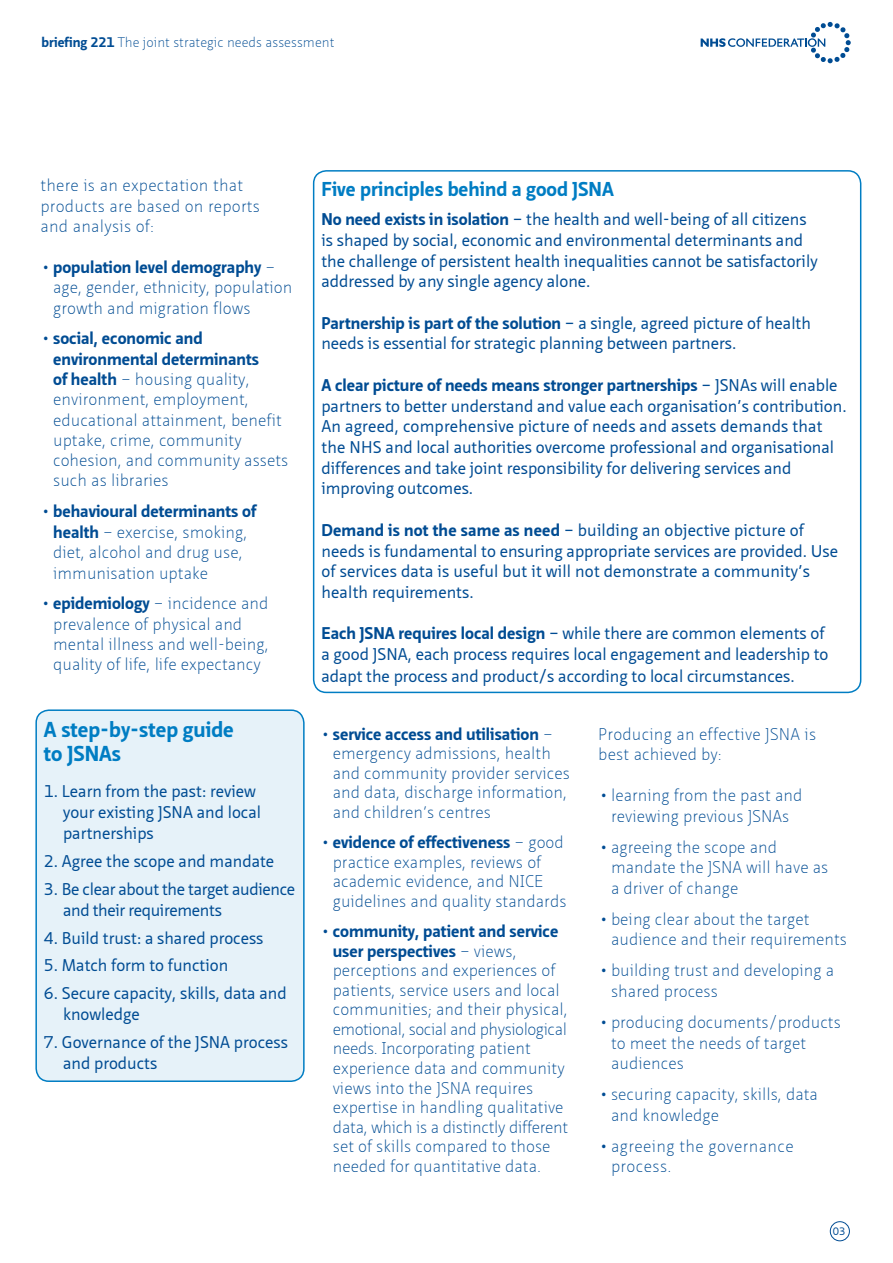
<style>
.page{position:relative;width:893px;height:1263px;background:#fff}
.page>*{position:absolute;margin:0;border:0;box-sizing:border-box;transform-origin:0 0}
.t1{font:700 21px/24px "Neue Sans";color:#007dc3}
.t2{font:700 19.5px "Neue Sans";color:#007dc3}
.t3{font:100 16.5px/19.6px "Neue Sans";color:#004c93}
.t4{font:16.5px/20.7px "Neue Sans";color:#004c93}
.t5{font:16.5px/21.3px "Neue Sans";letter-spacing:-.02em;color:#004c93}
.t6{font:100 16.5px/20.4px "Neue Sans";letter-spacing:.02em;color:#004c93}
.t7{font:100 13.5px "Neue Sans";color:#004c93}
.t8{font:10.5px "Neue Sans";color:#004c93}
.s1{font-weight:700}
.s2{font-weight:400}
</style>
<div class="page">
<svg style="left:701px;top:22px;width:150px;height:41px"></svg>
<div style="left:830px;top:1221px;width:20px;height:20px;border:1px solid #004c93;border-radius:50%"></div>
<div style="left:313px;top:170px;width:548px;height:523px;border:2px solid #007dc3;border-radius:13px"></div>
<div style="left:36px;top:710px;width:268px;height:371px;background:#e6f2f9;border-radius:13px"></div>
<div style="left:35px;top:709px;width:270px;height:373px;border:2px solid #007dc3;border-radius:13px"></div>
<p class="t7" style="left:42px;top:34px;width:294px"><span class="s1">briefing 221</span> The joint strategic needs assessment</p>
<p class="t3" style="left:40px;top:175px;width:221px;line-height:20.4px">there is an expectation that products are based on reports and analysis of:</p>
<p class="t3" style="left:53px;top:257px;width:241px;line-height:20.4px;text-indent:-11px"><span class="s2">•</span> <span class="s1">population level demography</span> – age, gender, ethnicity, population growth and migration flows</p>
<p class="t3" style="left:53px;top:329px;width:237px;line-height:20.2px;text-indent:-11px"><span class="s2">•</span> <span class="s1">social, economic and environmental determinants<br>of health</span> – housing quality, environment, employment, educational attainment, benefit uptake, crime, community cohesion, and community assets such as libraries</p>
<p class="t3" style="left:53px;top:502px;width:205px;line-height:20.4px;text-indent:-11px"><span class="s2">•</span> <span class="s1">behavioural determinants of health</span> – exercise, smoking, diet, alcohol and drug use, immunisation uptake</p>
<p class="t3" style="left:53px;top:594px;width:217px;line-height:20.1px;text-indent:-11px"><span class="s2">•</span> <span class="s1">epidemiology</span> – incidence and prevalence of physical and mental illness and well-being, quality of life, life expectancy</p>
<p class="t1" style="left:44px;top:717px;width:191px">A step-by-step guide to JSNAs</p>
<p class="t4" style="left:63px;top:781px;width:200px;line-height:21.3px;text-indent:-19px">1. Learn from the past: review your existing JSNA and local partnerships</p>
<p class="t4" style="left:44px;top:851px;width:232px">2. Agree the scope and mandate</p>
<p class="t5" style="left:63px;top:878px;width:234px;text-indent:-19px">3. Be clear about the target audience and their requirements</p>
<p class="t4" style="left:44px;top:928px;width:221px">4. Build trust: a shared process</p>
<p class="t4" style="left:44px;top:955px;width:186px">5. Match form to function</p>
<p class="t4" style="left:63px;top:983px;width:225px;line-height:21.3px;text-indent:-19px">6. Secure capacity, skills, data and knowledge</p>
<p class="t4" style="left:63px;top:1032px;width:226px;line-height:21.3px;text-indent:-19px">7. Governance of the JSNA process and products</p>
<p class="t2" style="left:321px;top:177px;width:294px">Five principles behind a good JSNA</p>
<p class="t4" style="left:321px;top:209px;width:498px"><span class="s1">No need exists in isolation</span> – the health and well-being of all citizens is shaped by social, economic and environmental determinants and the challenge of persistent health inequalities cannot be satisfactorily addressed by any single agency alone.</p>
<p class="t4" style="left:321px;top:313px;width:491px"><span class="s1">Partnership is part of the solution</span> – a single, agreed picture of health needs is essential for strategic planning between partners.</p>
<p class="t4" style="left:321px;top:375px;width:527px"><span class="s1">A clear picture of needs means stronger partnerships</span> – JSNAs will enable partners to better understand and value each organisation’s contribution.<br>An agreed, comprehensive picture of needs and assets demands that the NHS and local authorities overcome professional and organisational differences and take joint responsibility for delivering services and improving outcomes.</p>
<p class="t4" style="left:321px;top:520px;width:518px"><span class="s1">Demand is not the same as need</span> – building an objective picture of needs is fundamental to ensuring appropriate services are provided. Use of services data is useful but it will not demonstrate a community’s health requirements.</p>
<p class="t4" style="left:321px;top:623px;width:509px;line-height:21.1px"><span class="s1">Each JSNA requires local design</span> – while there are common elements of a good JSNA, each process requires local engagement and leadership to adapt the process and product/s according to local circumstances.</p>
<p class="t3" style="left:333px;top:724px;width:239px;text-indent:-11px"><span class="s2">•</span> <span class="s1">service access and utilisation</span> – emergency admissions, health and community provider services and data, discharge information, and children’s centres</p>
<p class="t3" style="left:333px;top:833px;width:235px;text-indent:-11px"><span class="s2">•</span> <span class="s1">evidence of effectiveness</span> – good practice examples, reviews of academic evidence, and NICE guidelines and quality standards</p>
<p class="t3" style="left:333px;top:922px;width:237px;text-indent:-11px"><span class="s2">•</span> <span class="s1">community, patient and service user perspectives</span> – views, perceptions and experiences of patients, service users and local communities; and their physical, emotional, social and physiological needs. Incorporating patient experience data and community views into the JSNA requires expertise in handling qualitative data, which is a distinctly different set of skills compared to those needed for quantitative data.</p>
<p class="t3" style="left:598px;top:724px;width:220px;line-height:20.5px">Producing an effective JSNA is best achieved by:</p>
<p class="t3" style="left:600px;top:785px;width:204px;line-height:20.5px;text-align:center"><span class="s2">•</span> learning from the past and reviewing previous JSNAs</p>
<p class="t3" style="left:611px;top:837px;width:219px;line-height:20.5px;text-indent:-11px"><span class="s2">•</span> agreeing the scope and mandate the JSNA will have as a driver of change</p>
<p class="t3" style="left:611px;top:909px;width:238px;line-height:20.5px;text-indent:-11px"><span class="s2">•</span> being clear about the target audience and their requirements</p>
<p class="t3" style="left:611px;top:961px;width:225px;line-height:20.5px;text-indent:-11px"><span class="s2">•</span> building trust and developing a shared process</p>
<p class="t3" style="left:611px;top:1012px;width:231px;line-height:20.5px;text-indent:-11px"><span class="s2">•</span> producing documents/products to meet the needs of target audiences</p>
<p class="t3" style="left:611px;top:1084px;width:208px;line-height:20.5px;text-indent:-11px"><span class="s2">•</span> securing capacity, skills, data and knowledge</p>
<p class="t6" style="left:611px;top:1136px;width:184px;text-indent:-11px"><span class="s2">•</span> agreeing the governance process.</p>
<p class="t8" style="left:833px;top:1226px;width:14px">03</p>
</div>
